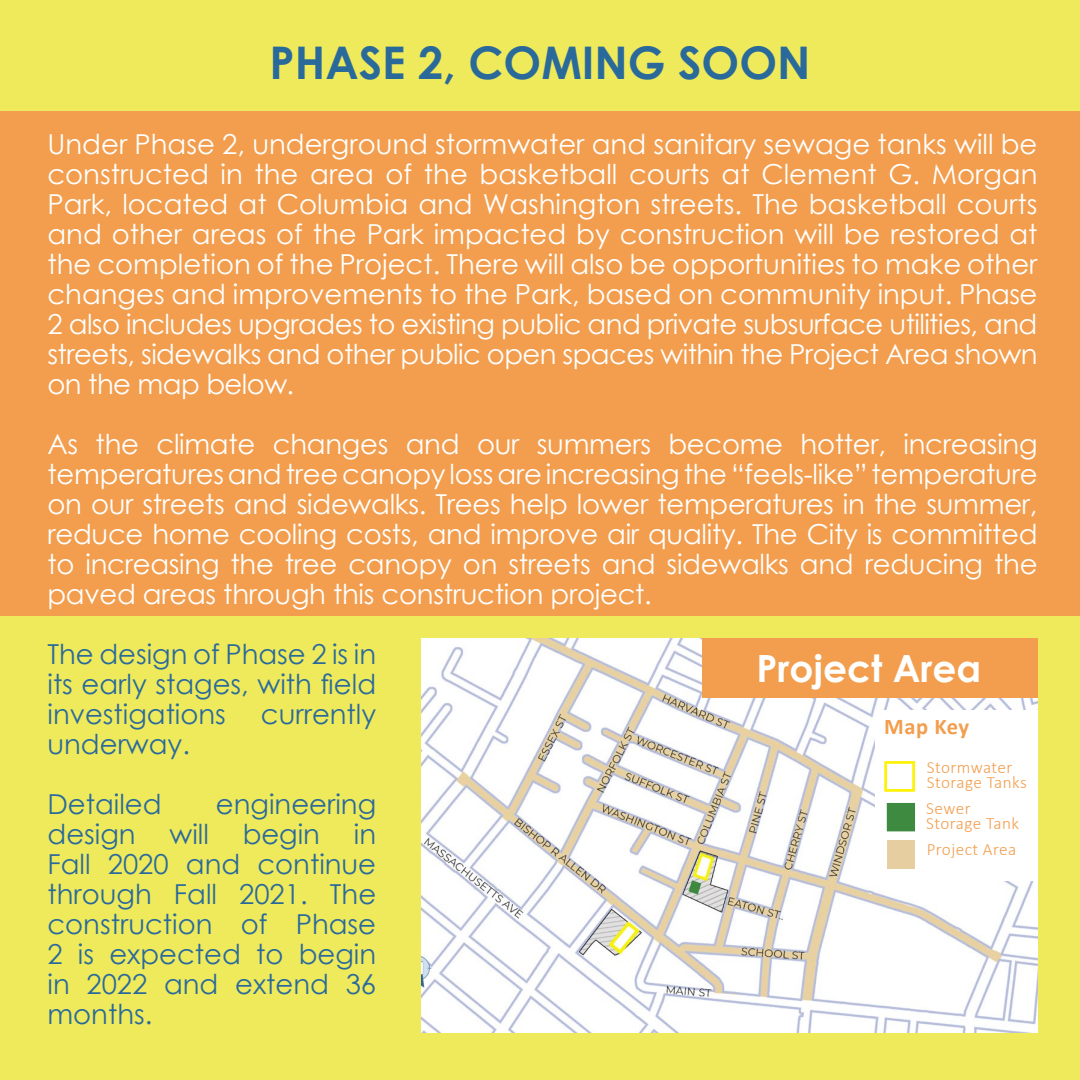
<style>
.page{position:relative;width:1080px;height:1080px;background:#f29e4e}
.page>*{position:absolute;margin:0;border:0;box-sizing:border-box;transform-origin:0 0}
.t1{font:700 45px "Century Gothic";color:#2a6a9b}
.t2{font:700 37.5px "Century Gothic";color:#fff}
.t3{font:27.5px/30px "Century Gothic";letter-spacing:-.015em;color:#fff;text-align:justify}
.t4{font:27.5px/30px "Century Gothic";color:#2a6a9b;text-align:justify}
.t5{font:700 22.5px "Calibri";letter-spacing:.02em;color:#f29e4e}
.t6{font:300 17.25px/15px "Calibri";letter-spacing:.025em;color:#f29e4e}
</style>
<div class="page">
<div style="left:0;top:616px;width:1080px;height:464px;background:#efea5b"></div>
<div style="left:0;top:0;width:1080px;height:110px;background:#efea5b"></div>
<img style="left:421px;top:638px;width:617px;height:395px">
<div style="left:702px;top:639px;width:336px;height:59px;background:#f29e4e"></div>
<div style="left:875px;top:710px;width:163px;height:170px;background:#fff"></div>
<div style="left:884px;top:761px;width:31px;height:31px;background:#fff;border:3px solid #fff200"></div>
<div style="left:887px;top:803px;width:28px;height:28px;background:#3f8a41"></div>
<div style="left:887px;top:840px;width:28px;height:29px;background:#e6cea1"></div>
<p class="t1" style="left:270px;top:28px;width:542px">PHASE 2, COMING SOON</p>
<p class="t3" style="left:48px;top:129px;width:992px">Under Phase 2, underground stormwater and sanitary sewage tanks will be constructed in the area of the basketball courts at Clement G. Morgan Park, located at Columbia and Washington streets. The basketball courts and other areas of the Park impacted by construction will be restored at the completion of the Project. There will also be opportunities to make other changes and improvements to the Park, based on community input. Phase 2 also includes upgrades to existing public and private subsurface utilities, and streets, sidewalks and other public open spaces within the Project Area shown on the map below.</p>
<p class="t3" style="left:48px;top:429px;width:992px">As the climate changes and our summers become hotter, increasing temperatures and tree canopy loss are increasing the “feels-like” temperature on our streets and sidewalks. Trees help lower temperatures in the summer, reduce home cooling costs, and improve air quality. The City is committed to increasing the tree canopy on streets and sidewalks and reducing the paved areas through this construction project.</p>
<p class="t4" style="left:48px;top:639px;width:330px">The design of Phase 2 is in its early stages, with field investigations</p>
<h2 class="t2" style="left:756px;top:640px;width:226px">Project Area</h2>
<p class="t5" style="left:884px;top:711px;width:87px">Map Key</p>
<p class="t6" style="left:927px;top:760px;width:101px">Stormwater<br>Storage Tanks</p>
<p class="t6" style="left:926px;top:801px;width:94px">Sewer<br>Storage Tank</p>
<p class="t6" style="left:927px;top:842px;width:91px">Project Area</p>
<p class="t4" style="left:261px;top:699px;width:117px">currently</p>
<p class="t4" style="left:48px;top:729px;width:144px">underway.</p>
<p class="t4" style="left:48px;top:789px;width:116px">Detailed</p>
<p class="t4" style="left:48px;top:789px;width:330px;text-indent:168px">engineering design will begin in Fall 2020 and continue through Fall 2021. The construction of Phase 2 is expected to begin in 2022 and extend 36 months.</p>
</div>
